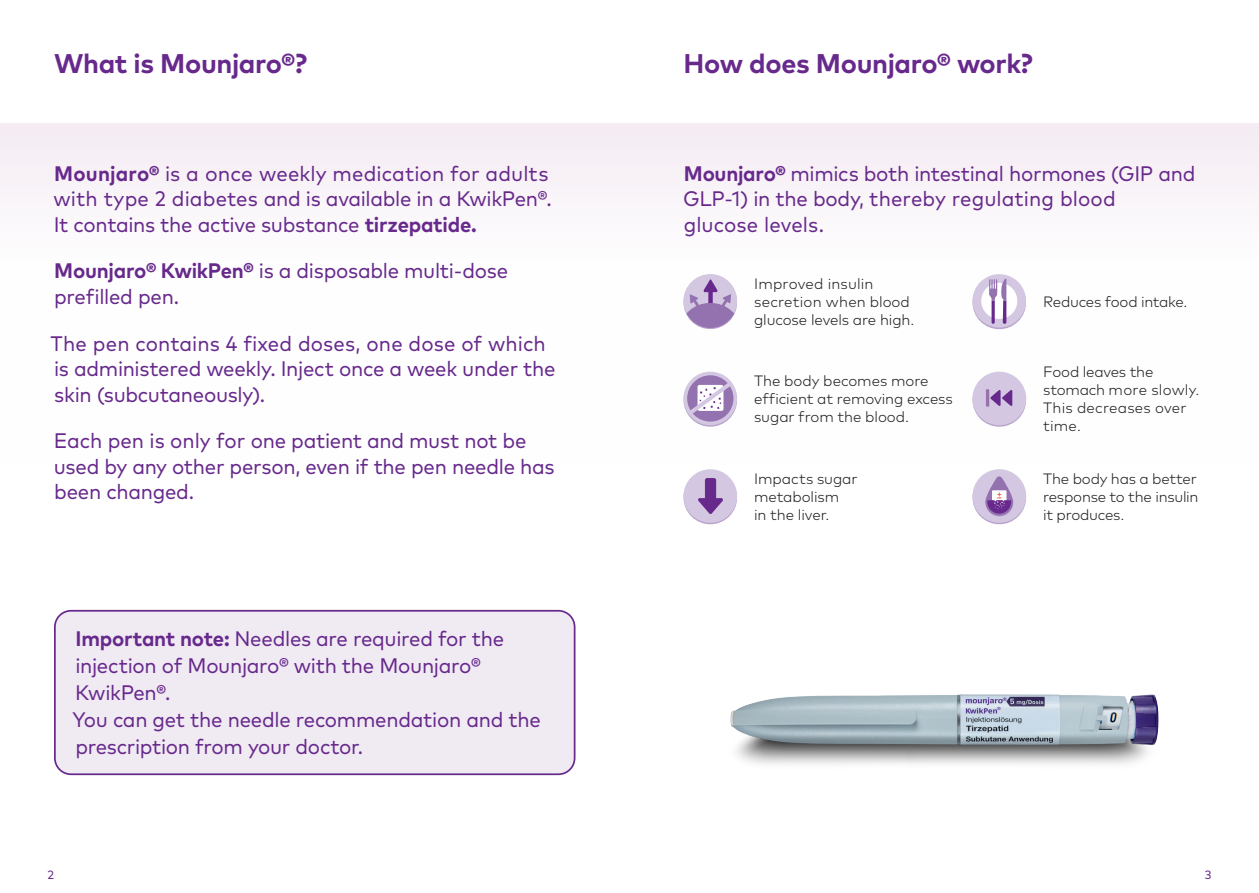
<style>
.page{position:relative;width:1259px;height:893px;background:#fff}
.page>*{position:absolute;margin:0;border:0;box-sizing:border-box;transform-origin:0 0}
.t1{font:700 27px "Mark Pro";letter-spacing:-.015em;color:#67298c}
.t2{font:21px/25.5px "Mark Pro";letter-spacing:-.015em;color:#67298c}
.t3{font:300 15px/18px "Mark Pro";letter-spacing:-.005em;color:#231f20}
.t4{font:12px "Mark Pro";color:#67298c}
.s1{font-weight:700}
</style>
<div class="page">
<div style="left:0;top:123px;width:1259px;height:341px;background:linear-gradient(to right,#fcfafc,#fcfafb)"></div>
<svg style="left:972px;top:274px;width:54px;height:55px"></svg>
<svg style="left:972px;top:372px;width:54px;height:55px"></svg>
<div style="left:986px;top:390px;width:3px;height:16px;border:1px solid #9472b0"></div>
<svg style="left:683px;top:469px;width:54px;height:55px"></svg>
<svg style="left:683px;top:372px;width:54px;height:55px"></svg>
<svg style="left:683px;top:274px;width:54px;height:55px"></svg>
<svg style="left:972px;top:469px;width:54px;height:55px"></svg>
<div style="left:54px;top:610px;width:521px;height:165px;background:#f0eaf3;border-radius:21px"></div>
<div style="left:54px;top:610px;width:521px;height:165px;border:2px solid #67298c;border-radius:16px"></div>
<img style="left:730px;top:694px;width:429px;height:71px">
<p class="t1" style="left:54px;top:43px;width:255px">What is Mounjaro®?</p>
<p class="t1" style="left:683px;top:43px;width:351px">How does Mounjaro® work?</p>
<p class="t2" style="left:54px;top:159px;width:500px"><span class="s1">Mounjaro®</span> is a once weekly medication for adults with type 2 diabetes and is available in a KwikPen®.<br>It contains the active substance <span class="s1">tirzepatide.</span></p>
<p class="t2" style="left:54px;top:256px;width:455px"><span class="s1">Mounjaro® KwikPen®</span> is a disposable multi-dose prefilled pen.</p>
<p class="t2" style="left:51px;top:329px;width:506px">The pen contains 4 fixed doses, one dose of which is administered weekly. Inject once a week under the skin (subcutaneously).</p>
<p class="t2" style="left:54px;top:426px;width:502px">Each pen is only for one patient and must not be used by any other person, even if the pen needle has been changed.</p>
<p class="t2" style="left:72px;top:623px;width:470px;line-height:27px"><span class="s1">Important note:</span> Needles are required for the injection of Mounjaro® with the Mounjaro® KwikPen®.<br>You can get the needle recommendation and the prescription from your doctor.</p>
<p class="t2" style="left:683px;top:159px;width:514px"><span class="s1">Mounjaro®</span> mimics both intestinal hormones (GIP and<br>GLP-1) in the body, thereby regulating blood glucose levels.</p>
<p class="t3" style="left:754px;top:273px;width:162px">Improved insulin secretion when blood glucose levels are high.</p>
<p class="t3" style="left:754px;top:371px;width:200px">The body becomes more efficient at removing excess sugar from the blood.</p>
<p class="t3" style="left:754px;top:468px;width:105px">Impacts sugar metabolism<br>in the liver.</p>
<p class="t3" style="left:1043px;top:291px;width:146px">Reduces food intake.</p>
<p class="t3" style="left:1043px;top:362px;width:158px">Food leaves the stomach more slowly.<br>This decreases over time.</p>
<p class="t3" style="left:1043px;top:468px;width:157px;text-align:justify">The body has a better response to the insulin it produces.</p>
<p class="t4" style="left:47px;top:866px;width:8px">2</p>
<p class="t4" style="left:1205px;top:866px;width:8px">3</p>
</div>
